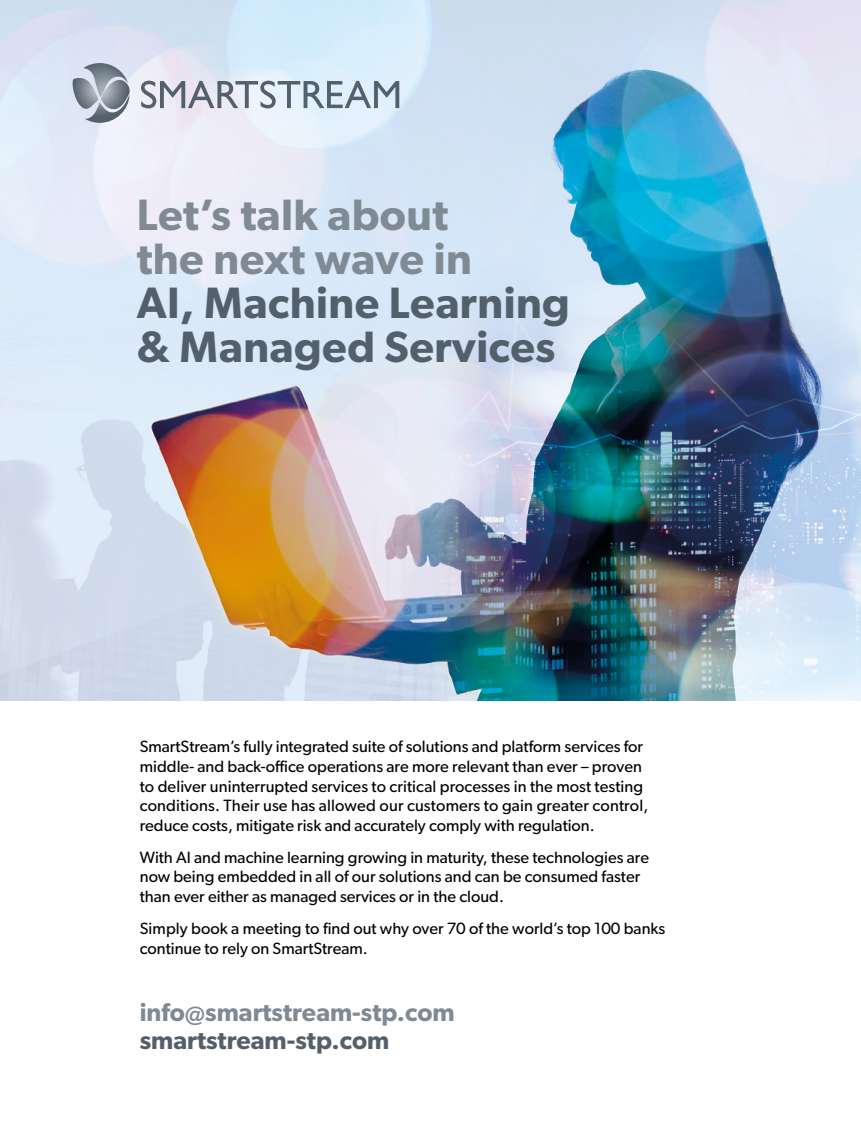
<style>
.page{position:relative;width:861px;height:1134px;background:#fff}
.page>*{position:absolute;margin:0;border:0;box-sizing:border-box;transform-origin:0 0}
.t1{font:600 43.95px/44px "Gibson";letter-spacing:.01em;color:#53606b}
.t2{font:600 25.35px/28.3px "Gibson";color:#808a94}
.t3{font:16.35px/19.6px "Gibson";color:#000}
.s1{color:#808a94}
.s2{color:#53606b}
</style>
<div class="page">
<img style="left:0;top:0;width:861px;height:700px">
<svg style="left:73px;top:63px;width:57px;height:60px;background:#9fa8b4"></svg>
<svg style="left:141px;top:81px;width:258px;height:27px;background:#b1bac5"></svg>
<p class="t1" style="left:137px;top:192px;width:435px"><span class="s1">Let’s talk about<br>the next wave in<br></span>AI, Machine Learning &amp; Managed Services</p>
<p class="t3" style="left:140px;top:737px;width:510px">SmartStream’s fully integrated suite of solutions and platform services for middle- and back-office operations are more relevant than ever – proven to deliver uninterrupted services to critical processes in the most testing conditions. Their use has allowed our customers to gain greater control, reduce costs, mitigate risk and accurately comply with regulation.</p>
<p class="t3" style="left:140px;top:847px;width:511px">With AI and machine learning growing in maturity, these technologies are now being embedded in all of our solutions and can be consumed faster than ever either as managed services or in the cloud.</p>
<p class="t3" style="left:140px;top:918px;width:527px">Simply book a meeting to find out why over 70 of the world’s top 100 banks continue to rely on SmartStream.</p>
<p class="t2" style="left:140px;top:998px;width:317px">info@smartstream-stp.com <span class="s2">smartstream-stp.com</span></p>
</div>
